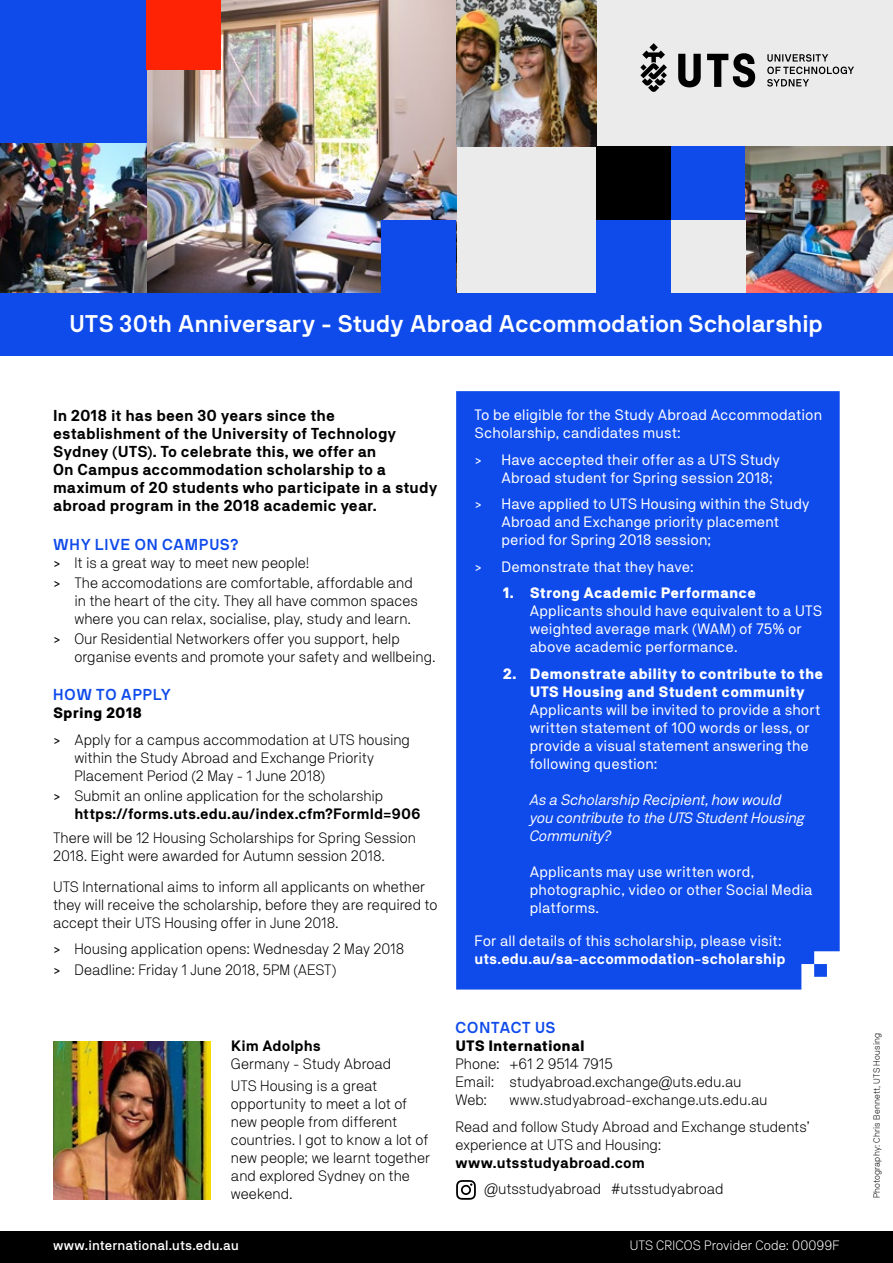
<style>
.page{position:relative;width:893px;height:1263px;background:#fff}
.page>*{position:absolute;margin:0;border:0;box-sizing:border-box;transform-origin:0 0}
.t1{font:700 24px "NB International Pro";letter-spacing:.005em;color:#fff}
.t2{font:700 15.75px/18px "NB Akademie Std";color:#000101}
.t3{font:700 15.75px "NB International Pro";letter-spacing:.03em;color:#0f4beb}
.t4{font:300 15px/18px "NB Akademie Std";color:#000}
.t5{font:15px/18px "NB Akademie Std";letter-spacing:.01em;color:#fff}
.t6{font:700 15px/18px "NB Akademie Std";letter-spacing:.005em;color:#000}
.t7{font:900 15px/18px "NB Akademie Std";letter-spacing:.005em;color:#fff;text-align:center}
.t8{font:italic 15px/18px "NB Akademie Std";letter-spacing:.005em;color:#fff}
.t9{font:700 15px "NB Akademie Std";letter-spacing:.005em;color:#fff}
.t10{font:900 15px "NB Akademie Std";letter-spacing:.005em;color:#000}
.t11{font:500 13.5px "NB Akademie Std";letter-spacing:.005em;color:#fff}
.t12{font:300 13.5px "NB Akademie Std";letter-spacing:.005em;color:#fff}
.t13{font:300 9px "NB Akademie Std";letter-spacing:.02em;color:#000}
.s1{font-family:"DINOT";font-weight:400}
.s2{font-weight:900}
.s3{font-weight:300}
.s4{font-family:"DINOT"}
</style>
<div class="page">
<div style="left:0;top:1232px;width:893px;height:31px;background:#000"></div>
<div style="left:456px;top:391px;width:384px;height:598px;background:#0f4beb"></div>
<img style="left:53px;top:1042px;width:157px;height:157px">
<div style="left:0;top:0;width:893px;height:301px;background:#ebebeb"></div>
<img style="left:146px;top:0;width:310px;height:294px">
<div style="left:596px;top:146px;width:149px;height:150px;background:#0f4beb"></div>
<img style="left:456px;top:0;width:140px;height:146px">
<div style="left:0;top:0;width:146px;height:144px;background:#0f4beb"></div>
<img style="left:745px;top:146px;width:148px;height:148px">
<img style="left:0;top:144px;width:146px;height:150px">
<svg style="left:678px;top:54px;width:23px;height:33px"></svg>
<svg style="left:707px;top:53px;width:48px;height:34px"></svg>
<svg style="left:640px;top:43px;width:27px;height:49px"></svg>
<svg style="left:767px;top:54px;width:87px;height:33px"></svg>
<div style="left:596px;top:146px;width:75px;height:74px;background:#000"></div>
<div style="left:381px;top:220px;width:75px;height:75px;background:#0f4beb"></div>
<div style="left:671px;top:220px;width:74px;height:74px;background:#ebebeb"></div>
<div style="left:146px;top:0;width:75px;height:70px;background:#ff2305"></div>
<div style="left:0;top:294px;width:893px;height:62px;background:#0f4beb"></div>
<svg style="left:456px;top:1180px;width:20px;height:20px"></svg>
<h1 class="t1" style="left:70px;top:310px;width:755px">UTS 30th Anniversary - Study Abroad Accommodation Scholarship</h1>
<p class="t2" style="left:53px;top:406px;width:386px">In 2018 it has been 30 years since the establishment of the University of Technology Sydney (UTS). To celebrate this, we offer an<br>On Campus accommodation scholarship to a maximum of 20 students who participate in a study abroad program in the 2018 academic year.</p>
<p class="t3" style="left:53px;top:535px;width:187px">WHY LIVE ON CAMPUS?</p>
<p class="t4" style="left:53px;top:552px;width:361px;line-height:20.1px"><span class="s1">&gt;</span> It is a great way to meet new people!<br><span class="s1">&gt;</span> The accomodations are comfortable, affordable and</p>
<p class="t4" style="left:74px;top:591px;width:345px">in the heart of the city. They all have common spaces where you can relax, socialise, play, study and learn.</p>
<p class="t4" style="left:74px;top:629px;width:363px;text-indent:-21px"><span class="s1">&gt;</span> Our Residential Networkers offer you support, help organise events and promote your safety and wellbeing.</p>
<p class="t3" style="left:53px;top:685px;width:120px">HOW TO APPLY</p>
<p class="t4" style="left:53px;top:699px;width:358px;line-height:26.5px"><span class="s2">Spring 2018<br></span><span class="s1">&gt;</span> Apply for a campus accommodation at UTS housing</p>
<p class="t4" style="left:74px;top:748px;width:301px">within the Study Abroad and Exchange Priority<br>Placement Period (2 May - 1 June 2018)</p>
<p class="t6" style="left:74px;top:786px;width:348px;text-indent:-21px"><span class="s1">&gt;</span> <span class="s3">Submit an online application for the scholarship </span>https://forms.uts.edu.au/index.cfm?FormId=906</p>
<p class="t4" style="left:53px;top:829px;width:364px">There will be 12 Housing Scholarships for Spring Session<br>2018. Eight were awarded for Autumn session 2018.</p>
<p class="t4" style="left:53px;top:877px;width:386px">UTS International aims to inform all applicants on whether they will receive the scholarship, before they are required to accept their UTS Housing offer in June 2018.</p>
<p class="t4" style="left:53px;top:939px;width:353px;line-height:20.1px"><span class="s1">&gt;</span> Housing application opens: Wednesday 2 May 2018 <span class="s1">&gt;</span> Deadline: Friday 1 June 2018, 5PM (AEST)</p>
<p class="t6" style="left:231px;top:1036px;width:91px">Kim Adolphs</p>
<p class="t4" style="left:231px;top:1052px;width:162px;line-height:22.2px">Germany - Study Abroad<br>UTS Housing is a great</p>
<p class="t4" style="left:231px;top:1094px;width:201px">opportunity to meet a lot of new people from different countries. I got to know a lot of new people; we learnt together and explored Sydney on the weekend.</p>
<p class="t5" style="left:474px;top:406px;width:349px">To be eligible for the Study Abroad Accommodation<br>Scholarship, candidates must:</p>
<p class="t5" style="left:501px;top:450px;width:280px;text-indent:-27px"><span class="s4">&gt;</span> Have accepted their offer as a UTS Study<br>Abroad student for Spring session 2018;</p>
<p class="t5" style="left:501px;top:495px;width:310px;text-indent:-27px"><span class="s4">&gt;</span> Have applied to UTS Housing within the Study<br>Abroad and Exchange priority placement period for Spring 2018 session;</p>
<p class="t5" style="left:474px;top:557px;width:221px"><span class="s4">&gt;</span> Demonstrate that they have:</p>
<p class="t7" style="left:503px;top:584px;width:255px">1. Strong Academic Performance</p>
<p class="t5" style="left:530px;top:602px;width:294px">Applicants should have equivalent to a UTS weighted average mark (WAM) of 75% or above academic performance.</p>
<p class="t7" style="left:503px;top:664px;width:322px">2. Demonstrate ability to contribute to the<br>UTS Housing and Student community</p>
<p class="t5" style="left:530px;top:700px;width:292px">Applicants will be invited to provide a short written statement of 100 words or less, or provide a visual statement answering the following question:</p>
<p class="t8" style="left:530px;top:790px;width:277px">As a Scholarship Recipient, how would you contribute to the UTS Student Housing<br>Community?</p>
<p class="t5" style="left:530px;top:862px;width:284px">Applicants may use written word, photographic, video or other Social Media platforms.</p>
<p class="t5" style="left:474px;top:931px;width:309px">For all details of this scholarship, please visit:</p>
<p class="t9" style="left:474px;top:950px;width:313px">uts.edu.au/sa-accommodation-scholarship</p>
<p class="t3" style="left:456px;top:1018px;width:102px">CONTACT US</p>
<p class="t10" style="left:455px;top:1037px;width:131px">UTS International</p>
<p class="t4" style="left:455px;top:1055px;width:287px">Phone: +61 2 9514 7915<br>Email: studyabroad.exchange@uts.edu.au<br>Web:</p>
<p class="t4" style="left:455px;top:1086px;width:356px;line-height:26.5px;text-indent:54px">www.studyabroad-exchange.uts.edu.au<br>Read and follow Study Abroad and Exchange students’</p>
<p class="t4" style="left:455px;top:1135px;width:207px">experience at UTS and Housing:</p>
<p class="t6" style="left:455px;top:1153px;width:191px">www.utsstudyabroad.com</p>
<p class="t4" style="left:484px;top:1180px;width:241px">@utsstudyabroad #utsstudyabroad</p>
<p class="t11" style="left:53px;top:1237px;width:187px">www.international.uts.edu.au</p>
<p class="t12" style="left:630px;top:1237px;width:211px">UTS CRICOS Provider Code: 00099F</p>
<p class="t13" style="left:871px;top:1198px;width:167px;rotate:-90deg">Photography: Chris Bennett, UTS Housing</p>
</div>
